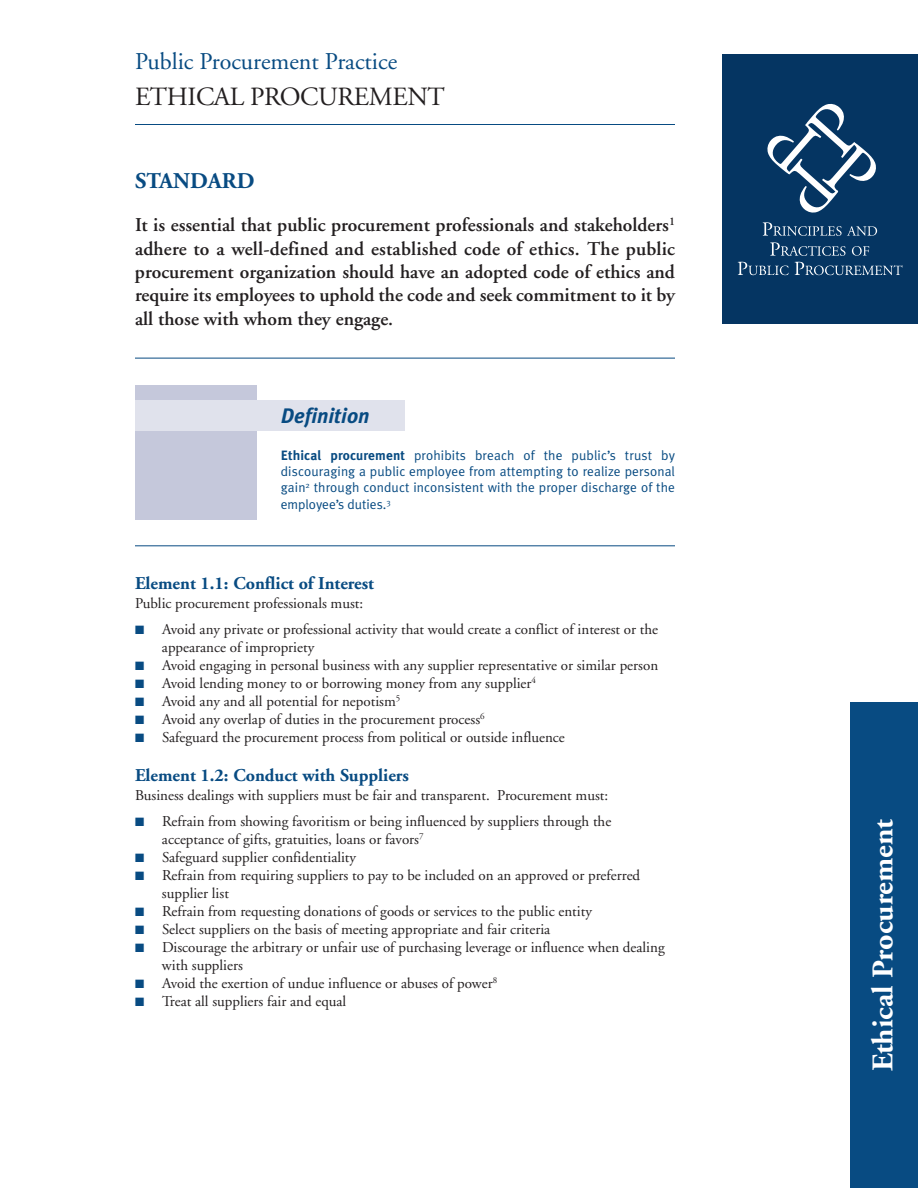
<style>
.page{position:relative;width:918px;height:1188px;background:#fff}
.page>*{position:absolute;margin:0;border:0;box-sizing:border-box;transform-origin:0 0}
.t1{font:700 30px "Adobe Garamond";letter-spacing:-.005em;color:#fff}
.t2{font:26.25px "Adobe Garamond";letter-spacing:-.015em;color:#231f20}
.t3{font:24px "Adobe Garamond";color:#084b82}
.t4{font:700 22.5px "Adobe Garamond";color:#084b82}
.t5{font:italic 700 21px "Meta Plus";color:#084b82}
.t6{font:600 19.5px/23.4px "Adobe Garamond";color:#231f20;text-align:justify}
.t7{font:700 18px "Adobe Garamond";color:#084b82}
.t8{font:15px/18px "Adobe Garamond";color:#231f20}
.t9{font:13.5px/16.5px "Meta Plus Normal";letter-spacing:.01em;color:#084b82;text-align:justify}
.s1{font-family:"Meta Plus";font-weight:700}
.s2{color:#084b82}
</style>
<div class="page">
<div style="left:850px;top:702px;width:68px;height:486px;background:#084b82"></div>
<div style="left:722px;top:54px;width:196px;height:270px;background:#053562"></div>
<svg style="left:767px;top:104px;width:109px;height:109px"></svg>
<svg style="left:763px;top:222px;width:114px;height:14px"></svg>
<svg style="left:770px;top:242px;width:75px;height:14px"></svg>
<svg style="left:852px;top:246px;width:17px;height:10px"></svg>
<svg style="left:738px;top:262px;width:51px;height:13px"></svg>
<svg style="left:795px;top:262px;width:108px;height:13px"></svg>
<div style="left:135px;top:386px;width:121px;height:134px;background:#c5c8db"></div>
<div style="left:135px;top:400px;width:270px;height:30px;background:#e0e2ec"></div>
<hr style="left:135px;top:358px;width:540px;height:1px;background:#084b82">
<hr style="left:135px;top:124px;width:540px;height:1px;background:#084b82">
<hr style="left:135px;top:545px;width:540px;height:1px;background:#084b82">
<h3 class="t3" style="left:135px;top:52px;width:264px">Public Procurement Practice</h3>
<h2 class="t2" style="left:135px;top:86px;width:311px">ETHICAL PROCUREMENT</h2>
<h3 class="t4" style="left:135px;top:172px;width:121px">STANDARD</h3>
<p class="t6" style="left:135px;top:215px;width:542px">It is essential that public procurement professionals and stakeholders<sup>1 </sup>adhere to a well-defined and established code of ethics. The public procurement organization should have an adopted code of ethics and require its employees to uphold the code and seek commitment to it by all those with whom they engage.</p>
<h3 class="t5" style="left:281px;top:403px;width:90px">Definition</h3>
<p class="t9" style="left:281px;top:447px;width:396px"><span class="s1">Ethical procurement</span> prohibits breach of the public’s trust by discouraging a public employee from attempting to realize personal gain<sup>2</sup> through conduct inconsistent with the proper discharge of the employee’s duties.<sup>3</sup></p>
<p class="t7" style="left:135px;top:576px;width:241px">Element 1.1: Conflict of Interest</p>
<p class="t8" style="left:135px;top:596px;width:230px">Public procurement professionals must:</p>
<p class="t8" style="left:162px;top:622px;width:498px;text-indent:-27px"><span class="s2">■</span> Avoid any private or professional activity that would create a conflict of interest or the appearance of impropriety</p>
<p class="t8" style="left:135px;top:658px;width:525px"><span class="s2">■</span> Avoid engaging in personal business with any supplier representative or similar person</p>
<p class="t8" style="left:135px;top:676px;width:402px"><span class="s2">■</span> Avoid lending money to or borrowing money from any supplier<sup>4</sup></p>
<p class="t8" style="left:135px;top:694px;width:267px"><span class="s2">■</span> Avoid any and all potential for nepotism<sup>5</sup></p>
<p class="t8" style="left:135px;top:712px;width:351px"><span class="s2">■</span> Avoid any overlap of duties in the procurement process<sup>6</sup></p>
<p class="t8" style="left:135px;top:730px;width:431px"><span class="s2">■</span> Safeguard the procurement process from political or outside influence</p>
<p class="t7" style="left:135px;top:768px;width:276px">Element 1.2: Conduct with Suppliers</p>
<p class="t8" style="left:135px;top:788px;width:475px">Business dealings with suppliers must be fair and transparent. Procurement must:</p>
<p class="t8" style="left:162px;top:814px;width:451px;text-indent:-27px"><span class="s2">■</span> Refrain from showing favoritism or being influenced by suppliers through the acceptance of gifts, gratuities, loans or favors<sup>7</sup></p>
<p class="t8" style="left:135px;top:850px;width:223px"><span class="s2">■</span> Safeguard supplier confidentiality</p>
<p class="t8" style="left:162px;top:868px;width:480px;text-indent:-27px"><span class="s2">■</span> Refrain from requiring suppliers to pay to be included on an approved or preferred supplier list</p>
<p class="t8" style="left:135px;top:904px;width:458px"><span class="s2">■</span> Refrain from requesting donations of goods or services to the public entity</p>
<p class="t8" style="left:135px;top:922px;width:417px"><span class="s2">■</span> Select suppliers on the basis of meeting appropriate and fair criteria</p>
<p class="t8" style="left:162px;top:940px;width:504px;text-indent:-27px"><span class="s2">■</span> Discourage the arbitrary or unfair use of purchasing leverage or influence when dealing with suppliers</p>
<p class="t8" style="left:135px;top:976px;width:364px"><span class="s2">■</span> Avoid the exertion of undue influence or abuses of power<sup>8</sup></p>
<p class="t8" style="left:135px;top:994px;width:213px"><span class="s2">■</span> Treat all suppliers fair and equal</p>
<h1 class="t1" style="left:871px;top:1071px;width:254px;rotate:-90deg">Ethical Procurement</h1>
</div>
